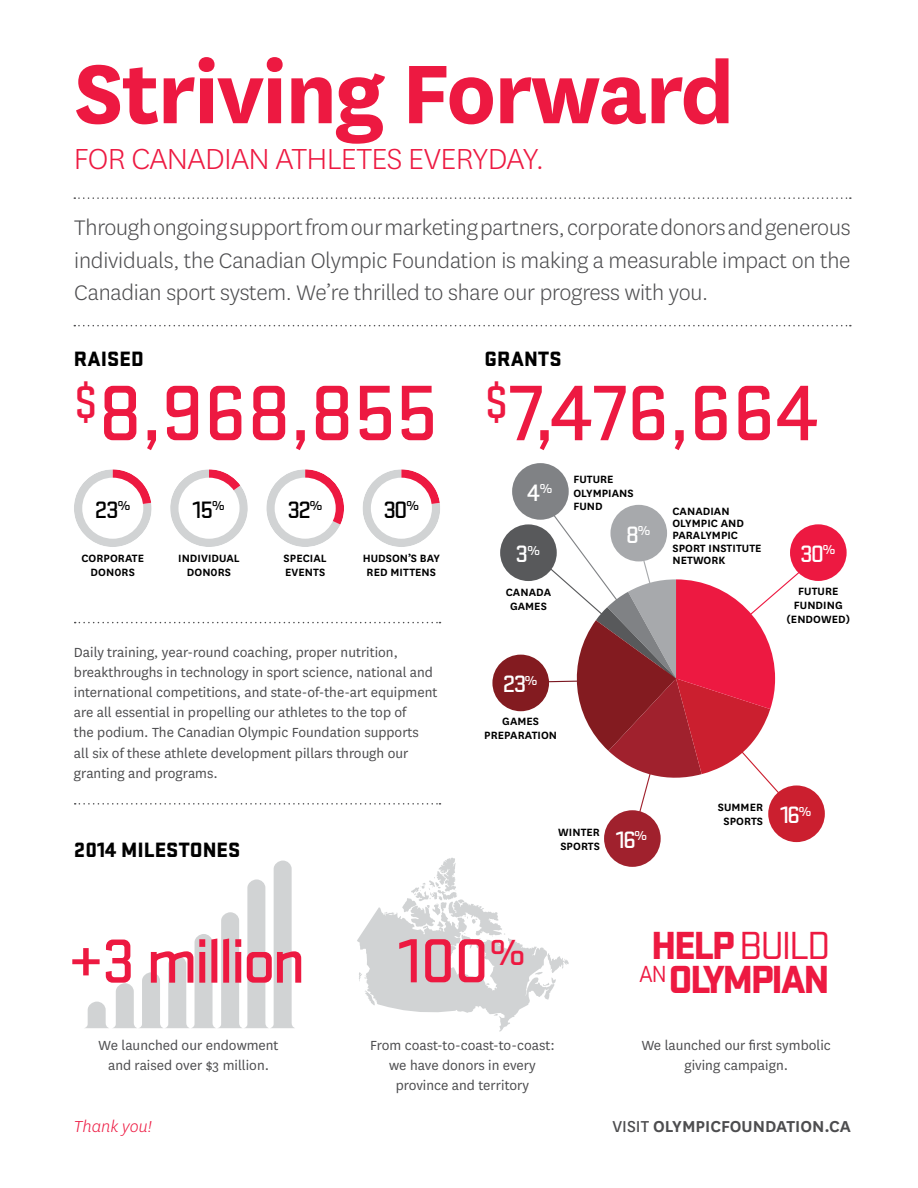
<style>
.page{position:relative;width:918px;height:1188px;background:#fff}
.page>*{position:absolute;margin:0;border:0;box-sizing:border-box;transform-origin:0 0}
.t1{font:700 97.2px "National";letter-spacing:-.02em;color:#ed1941}
.t2{font:500 81.75px "Stratum 1";letter-spacing:-.005em;color:#ed1941}
.t3{font:500 64.8px "Stratum 1";letter-spacing:-.06em;color:#ed1941}
.t4{font:900 40.8px/33.5px "Stratum 1";letter-spacing:-.06em;color:#ed1941;text-align:center}
.t5{font:300 33.9px "National";letter-spacing:-.02em;color:#ed1941}
.t6{font:300 24.6px/32.4px "National";letter-spacing:-.01em;color:#4d4d4f;text-align:justify}
.t7{font:500 24.6px "Stratum 1";letter-spacing:-.07em;color:#000}
.t8{font:500 24.6px "Stratum 1";color:#fff}
.t9{font:900 21.6px "Stratum 1";color:#000}
.t10{font:600 18.45px "National";color:#4d4d4f}
.t11{font:italic 300 18.45px "National";color:#ed1941}
.t12{font:15.45px/20.1px "National";color:#4d4d4f;text-align:center}
.t13{font:600 12.3px/14px "National";letter-spacing:.005em;color:#000;text-align:center}
.s1{font-weight:400}
</style>
<div class="page">
<svg style="left:500px;top:508px;width:336px;height:323px"></svg>
<svg style="left:74px;top:325px;width:777px;height:1px"></svg>
<svg style="left:74px;top:197px;width:777px;height:2px"></svg>
<svg style="left:74px;top:469px;width:78px;height:78px"></svg>
<div style="left:82px;top:478px;width:61px;height:61px;background:#fff;border-radius:50%"></div>
<svg style="left:170px;top:469px;width:78px;height:78px"></svg>
<div style="left:178px;top:478px;width:62px;height:61px;background:#fff;border-radius:50%"></div>
<svg style="left:266px;top:469px;width:78px;height:78px"></svg>
<div style="left:275px;top:478px;width:61px;height:61px;background:#fff;border-radius:50%"></div>
<svg style="left:363px;top:469px;width:77px;height:78px"></svg>
<div style="left:371px;top:478px;width:61px;height:61px;background:#fff;border-radius:50%"></div>
<svg style="left:357px;top:857px;width:212px;height:175px"></svg>
<svg style="left:85px;top:861px;width:209px;height:167px"></svg>
<svg style="left:75px;top:803px;width:365px;height:2px"></svg>
<svg style="left:75px;top:622px;width:365px;height:1px"></svg>
<div style="left:790px;top:524px;width:57px;height:57px;background:#ed1941;border-radius:50%"></div>
<div style="left:768px;top:785px;width:57px;height:57px;background:#cb1f2f;border-radius:50%"></div>
<div style="left:492px;top:655px;width:57px;height:56px;background:#831b20;border-radius:50%"></div>
<div style="left:512px;top:463px;width:57px;height:57px;background:#808285;border-radius:50%"></div>
<div style="left:610px;top:505px;width:57px;height:56px;background:#a7a9ac;border-radius:50%"></div>
<div style="left:604px;top:810px;width:57px;height:57px;background:#a0212d;border-radius:50%"></div>
<div style="left:500px;top:524px;width:57px;height:57px;background:#58595b;border-radius:50%"></div>
<h1 class="t1" style="left:74px;top:25px;width:662px">Striving Forward</h1>
<h3 class="t5" style="left:74px;top:137px;width:472px">FOR CANADIAN ATHLETES EVERYDAY.</h3>
<p class="t6" style="left:74px;top:211px;width:778px">Through ongoing support from our marketing partners, corporate donors and generous individuals, the Canadian Olympic Foundation is making a measurable impact on the Canadian sport system. We’re thrilled to share our progress with you.</p>
<h3 class="t9" style="left:74px;top:343px;width:71px">RAISED</h3>
<h2 class="t2" style="left:74px;top:358px;width:366px"><sup>$</sup>8,968,855</h2>
<h3 class="t7" style="left:95px;top:493px;width:37px">23<sup>%</sup></h3>
<p class="t13" style="left:81px;top:551px;width:64px">CORPORATE<br>DON0RS</p>
<h3 class="t7" style="left:193px;top:493px;width:34px">15<sup>%</sup></h3>
<p class="t13" style="left:178px;top:551px;width:63px">INDIVIDUAL<br>DON0RS</p>
<h3 class="t7" style="left:288px;top:493px;width:37px">32<sup>%</sup></h3>
<p class="t13" style="left:284px;top:551px;width:45px;text-align:left">SPECIAL<br>EVENTS</p>
<h3 class="t7" style="left:383px;top:493px;width:38px">30<sup>%</sup></h3>
<p class="t13" style="left:363px;top:551px;width:79px">HUDSON’S BAY<br>RED MITTENS</p>
<p class="t12" style="left:74px;top:642px;width:365px;text-align:left">Daily training, year-round coaching, proper nutrition, breakthroughs in technology in sport science, national and international competitions, and state-of-the-art equipment are all essential in propelling our athletes to the top of<br>the podium. The Canadian Olympic Foundation supports all six of these athlete development pillars through our granting and programs.</p>
<h3 class="t9" style="left:74px;top:834px;width:167px">2014 MILESTONES</h3>
<h3 class="t9" style="left:485px;top:343px;width:79px">GRANTS</h3>
<h2 class="t2" style="left:485px;top:358px;width:335px"><sup>$</sup>7,476,664</h2>
<h3 class="t8" style="left:527px;top:476px;width:27px">4<sup>%</sup></h3>
<h3 class="t8" style="left:516px;top:537px;width:26px">3<sup>%</sup></h3>
<p class="t13" style="left:506px;top:584px;width:47px">CANADA<br>GAMES</p>
<p class="t13" style="left:573px;top:471px;width:62px;text-align:left">FUTURE<br>OLYMPIANS<br>FUND</p>
<h3 class="t8" style="left:626px;top:518px;width:26px">8<sup>%</sup></h3>
<p class="t13" style="left:672px;top:504px;width:91px;line-height:12.3px;text-align:left">CANADIAN<br>OLYMPIC AND<br>PARALYMPIC<br>SPORT INSTITUTE<br>NETWORK</p>
<h3 class="t8" style="left:503px;top:668px;width:37px">23<sup>%</sup></h3>
<p class="t13" style="left:484px;top:714px;width:74px">GAMES<br>PREPARATION</p>
<h3 class="t8" style="left:800px;top:537px;width:37px">30<sup>%</sup></h3>
<p class="t13" style="left:787px;top:583px;width:65px">FUTURE<br>FUNDING (ENDOWED)</p>
<p class="t13" style="left:558px;top:825px;width:91px;text-align:left">WINTER<br>SPORTS <sup>16</sup><sup>%</sup></p>
<p class="t13" style="left:724px;top:800px;width:90px;text-align:left;text-indent:-6px">SUMMER<br>SPORTS <sup>16</sup><sup>%</sup></p>
<h3 class="t3" style="left:68px;top:917px;width:239px">+3 million</h3>
<h3 class="t3" style="left:399px;top:917px;width:129px">100<sup>%</sup></h3>
<h3 class="t4" style="left:639px;top:926px;width:193px">HELP <span class="s1">BUILD<br></span><sup>AN</sup>OLYMPIAN</h3>
<p class="t12" style="left:99px;top:1035px;width:181px">We launched our endowment and raised over $3 million.</p>
<p class="t12" style="left:370px;top:1035px;width:186px">From coast-to-coast-to-coast: we have donors in every province and territory</p>
<p class="t12" style="left:642px;top:1035px;width:191px">We launched our first symbolic giving campaign.</p>
<p class="t11" style="left:74px;top:1115px;width:79px">Thank you!</p>
<p class="t10" style="left:613px;top:1114px;width:240px"><span class="s1">VISIT</span> OLYMPICFOUNDATION.CA</p>
</div>
